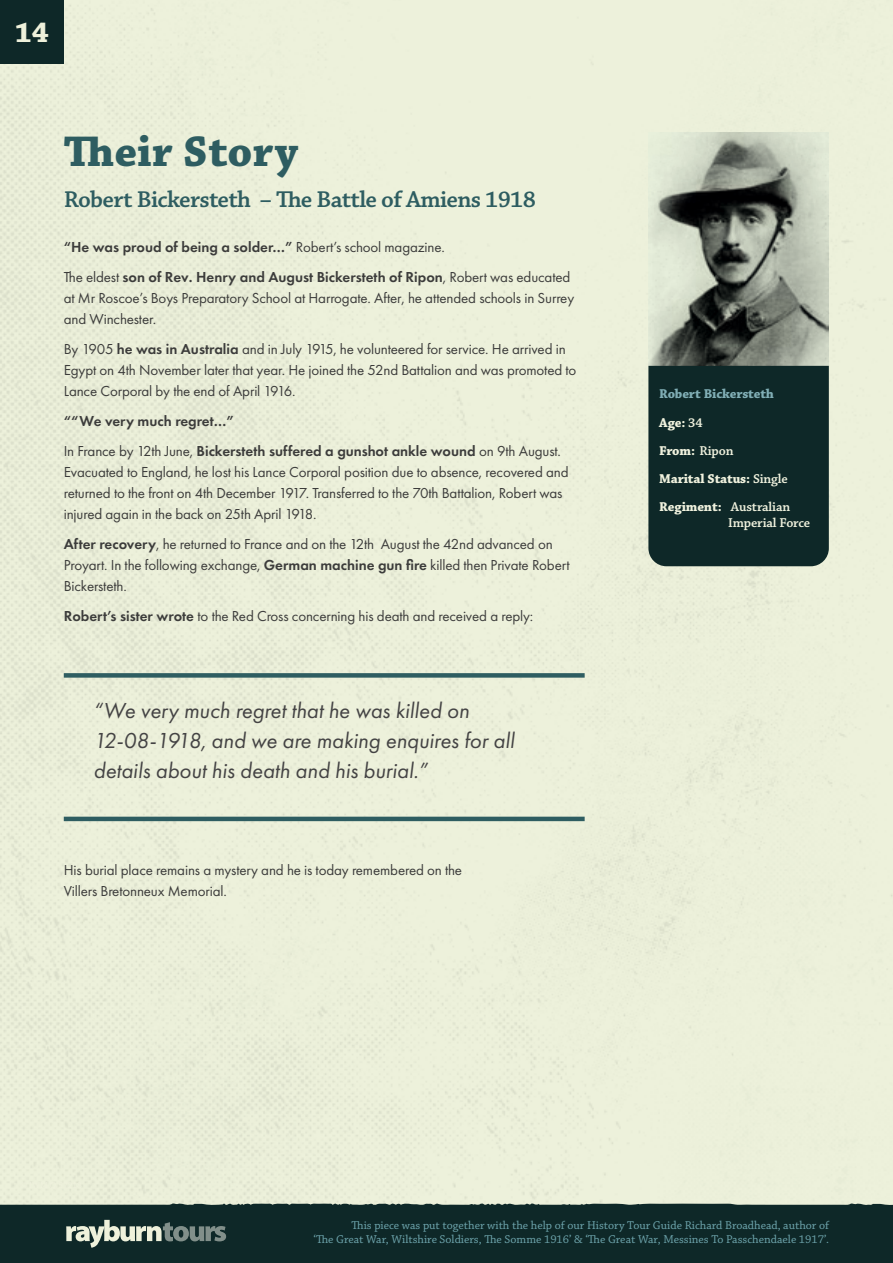
<style>
.page{position:relative;width:893px;height:1263px;background:#fff}
.page>*{position:absolute;margin:0;border:0;box-sizing:border-box;transform-origin:0 0}
.t1{font:45px "Chaparral Pro Bold Capt";color:#2e5d61}
.t2{font:30px "Chaparral Pro Bold Capt";color:#eef1db}
.t3{font:24px "Chaparral Pro Semibold Capt";letter-spacing:-.03em;color:#2e5d61}
.t4{font:italic 22.5px/30px "Futura PT";color:#444344}
.t5{font:15px/21px "Futura PT";letter-spacing:-.01em;color:#3c3c3b}
.t6{font:600 15px/30px "Futura PT";color:#3c3c3b}
.t7{font:700 13.5px/28.2px "Chaparral Pro";letter-spacing:-.01em;color:#f0f2de}
.t8{font:600 13.5px "Chaparral Pro";letter-spacing:-.01em;color:#f0f2de}
.t9{font:12px/14.4px "Chaparral Pro";color:#6ea5ad;text-align:right}
.s1{font-weight:400}
.s2{font-weight:600}
.s3{color:#80aeb5}
</style>
<div class="page">
<div style="left:648px;top:366px;width:181px;height:200px;background:#0e2828"></div>
<img style="left:648px;top:133px;width:181px;height:233px">
<div style="left:0;top:0;width:64px;height:64px;background:#0e2828"></div>
<div style="left:0;top:1206px;width:893px;height:57px;background:#0e2828"></div>
<svg style="left:0;top:1202px;width:893px;height:4px;background:#8f9c8f"></svg>
<svg style="left:66px;top:1220px;width:160px;height:28px"></svg>
<hr style="left:64px;top:817px;width:521px;height:4px;background:#2e5d61">
<div style="left:64px;top:673px;width:521px;height:5px;background:#2e5d61"></div>
<h2 class="t2" style="left:15px;top:14px;width:36px">14</h2>
<h1 class="t1" style="left:64px;top:125px;width:236px">Their Story</h1>
<h3 class="t3" style="left:64px;top:185px;width:474px">Robert Bickersteth – The Battle of Amiens 1918</h3>
<p class="t6" style="left:64px;top:232px;width:508px">“He was proud of being a solder…” <span class="s1">Robert’s school magazine.<br>The eldest</span> son of Rev. Henry and August Bickersteth of Ripon<span class="s1">, Robert was educated</span></p>
<p class="t5" style="left:64px;top:287px;width:512px">at Mr Roscoe’s Boys Preparatory School at Harrogate. After, he attended schools in Surrey and Winchester.</p>
<p class="t5" style="left:64px;top:338px;width:514px">By 1905 <span class="s2">he was in Australia</span> and in July 1915, he volunteered for service. He arrived in<br>Egypt on 4th November later that year. He joined the 52nd Battalion and was promoted to<br>Lance Corporal by the end of April 1916.</p>
<p class="t6" style="left:64px;top:406px;width:499px">““We very much regret…”<br><span class="s1">In France by 12th June,</span> Bickersteth suffered a gunshot ankle wound <span class="s1">on 9th August.</span></p>
<p class="t5" style="left:64px;top:461px;width:506px">Evacuated to England, he lost his Lance Corporal position due to absence, recovered and returned to the front on 4th December 1917. Transferred to the 70th Battalion, Robert was injured again in the back on 25th April 1918.</p>
<p class="t5" style="left:64px;top:533px;width:507px"><span class="s2">After recovery</span>, he returned to France and on the 12th August the 42nd advanced on<br>Proyart. In the following exchange, <span class="s2">German machine gun fire</span> killed then Private Robert<br>Bickersteth.</p>
<p class="t5" style="left:64px;top:605px;width:471px"><span class="s2">Robert’s sister wrote</span> to the Red Cross concerning his death and received a reply:</p>
<h3 class="t4" style="left:94px;top:695px;width:422px">“We very much regret that he was killed on<br>12-08-1918, and we are making enquires for all details about his death and his burial.”</h3>
<p class="t5" style="left:64px;top:859px;width:400px">His burial place remains a mystery and he is today remembered on the<br>Villers Bretonneux Memorial.</p>
<p class="t7" style="left:659px;top:380px;width:133px"><span class="s3">Robert Bickersteth<br></span>Age: <span class="s2">34<br></span>From: <span class="s2">Ripon<br></span>Marital Status: <span class="s2">Single<br></span>Regiment: <span class="s2">Australian</span></p>
<p class="t8" style="left:728px;top:515px;width:84px">Imperial Force</p>
<p class="t9" style="left:314px;top:1218px;width:517px">This piece was put together with the help of our History Tour Guide Richard Broadhead, author of<br>‘The Great War, Wiltshire Soldiers, The Somme 1916’ &amp; ‘The Great War, Messines To Passchendaele 1917’.</p>
</div>
